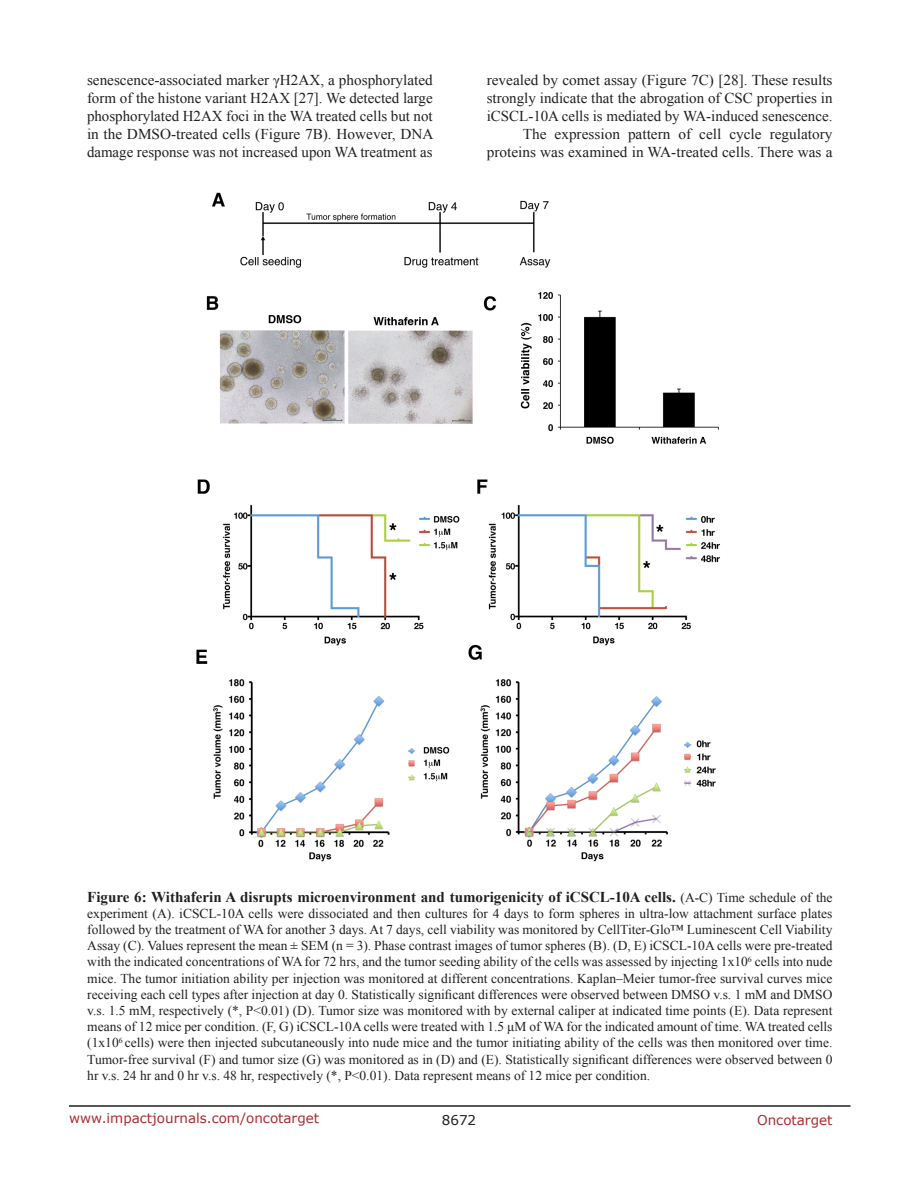
<style>
.page{position:relative;width:918px;height:1188px;background:#fff}
.page>*{position:absolute;margin:0;border:0;box-sizing:border-box;transform-origin:0 0}
.BodyText{font:15px/18px "Times New Roman";color:#221f22;text-align:justify}
.FigureText{font:700 15px "Times New Roman";color:#221f22}
.FigureText-2{font:13.5px/16.2px "Times New Roman";color:#221f22;text-align:justify}
.t1{font:13.5px "Verdana";color:#ac2b31}
.t2{font:13.5px "Verdana";color:#221f22}
.s1{font-weight:400;font-size:13.5px}
</style>
<div class="page">
<hr style="left:69px;top:1105px;width:781px;height:2px;background:#231f20">
<img style="left:196px;top:192px;width:524px;height:670px">
<p class="BodyText" style="left:87px;top:71px;width:348px">senescence-associated marker γH2AX, a phosphorylated form of the histone variant H2AX [27]. We detected large phosphorylated H2AX foci in the WA treated cells but not in the DMSO-treated cells (Figure 7B). However, DNA damage response was not increased upon WA treatment as</p>
<p class="BodyText" style="left:487px;top:71px;width:347px">revealed by comet assay (Figure 7C) [28]. These results strongly indicate that the abrogation of CSC properties in iCSCL-10A cells is mediated by WA-induced senescence.</p>
<p class="BodyText" style="left:487px;top:125px;width:347px;text-align:right">The expression pattern of cell cycle regulatory proteins was examined in WA-treated cells. There was a</p>
<p class="FigureText" style="left:87px;top:886px;width:747px">Figure 6: Withaferin A disrupts microenvironment and tumorigenicity of iCSCL-10A cells. <span class="s1">(A-C) Time schedule of the</span></p>
<p class="FigureText-2" style="left:87px;top:905px;width:747px">experiment (A). iCSCL-10A cells were dissociated and then cultures for 4 days to form spheres in ultra-low attachment surface plates followed by the treatment of WA for another 3 days. At 7 days, cell viability was monitored by CellTiter-Glo™ Luminescent Cell Viability Assay (C). Values represent the mean ± SEM (n = 3). Phase contrast images of tumor spheres (B). (D, E) iCSCL-10A cells were pre-treated with the indicated concentrations of WA for 72 hrs, and the tumor seeding ability of the cells was assessed by injecting 1x10<sup>6</sup> cells into nude mice. The tumor initiation ability per injection was monitored at different concentrations. Kaplan–Meier tumor-free survival curves mice receiving each cell types after injection at day 0. Statistically significant differences were observed between DMSO v.s. 1 mM and DMSO v.s. 1.5 mM, respectively (*, P&lt;0.01) (D). Tumor size was monitored with by external caliper at indicated time points (E). Data represent means of 12 mice per condition. (F, G) iCSCL-10A cells were treated with 1.5 μM of WA for the indicated amount of time. WA treated cells (1x10<sup>6</sup> cells) were then injected subcutaneously into nude mice and the tumor initiating ability of the cells was then monitored over time.<br>Tumor-free survival (F) and tumor size (G) was monitored as in (D) and (E). Statistically significant differences were observed between 0 hr v.s. 24 hr and 0 hr v.s. 48 hr, respectively (*, P&lt;0.01). Data represent means of 12 mice per condition.</p>
<p class="t1" style="left:69px;top:1109px;width:252px">www.impactjournals.com/oncotarget</p>
<p class="t2" style="left:442px;top:1111px;width:36px">8672</p>
<p class="t1" style="left:757px;top:1111px;width:77px">Oncotarget</p>
</div>
